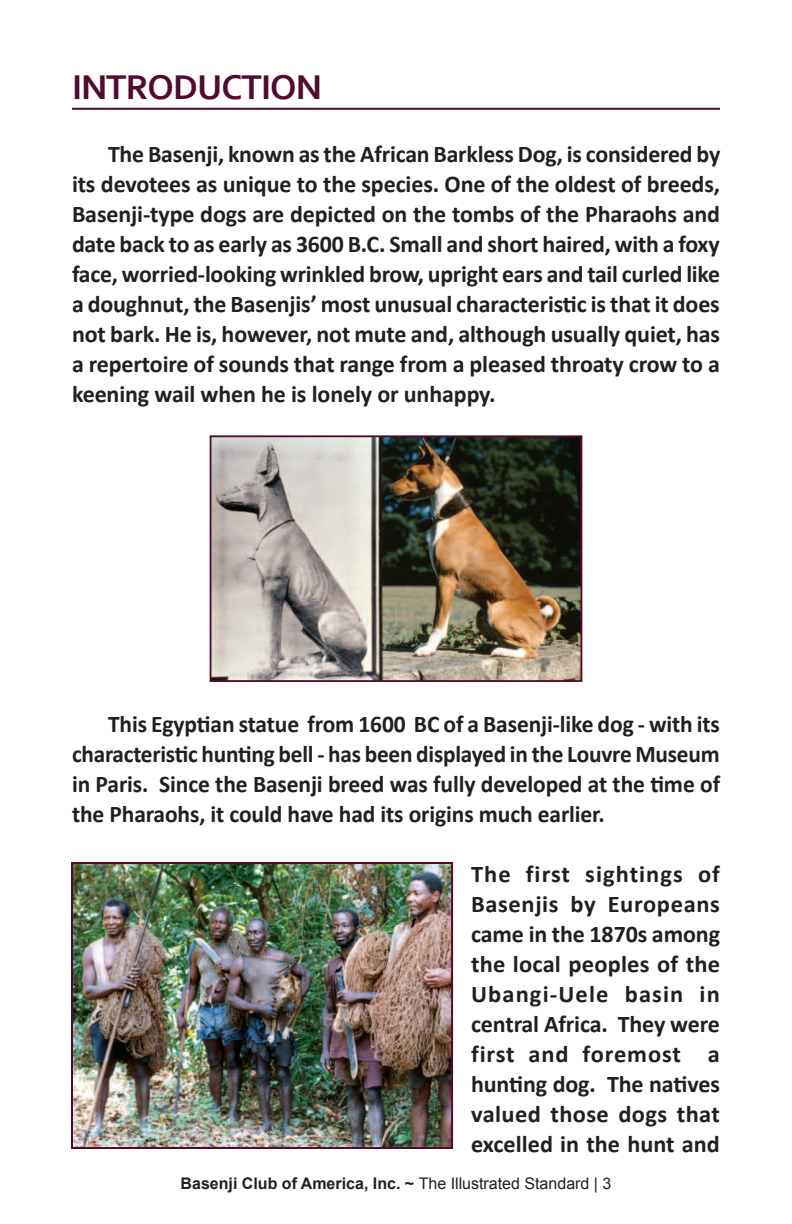
<style>
.page{position:relative;width:792px;height:1224px;background:#fff}
.page>*{position:absolute;margin:0;border:0;box-sizing:border-box;transform-origin:0 0}
.Elements_of_Standard{font:700 36px "Corbel";letter-spacing:-.025em;color:#530a2e}
.Text-Comments{font:700 24px/30px "Calibri";letter-spacing:-.005em;color:#231f20;text-align:justify}
.t1{font:700 16px "Arial";color:#231f20}
.s1{font-weight:400}
</style>
<div class="page">
<hr style="left:72px;top:108px;width:648px;height:2px;background:#530a2e">
<img style="left:213px;top:438px;width:366px;height:241px">
<div style="left:210px;top:435px;width:372px;height:247px;border:2px solid #530a2e"></div>
<img style="left:74px;top:865px;width:376px;height:281px">
<div style="left:71px;top:862px;width:382px;height:287px;border:2px solid #530a2e"></div>
<p class="Elements_of_Standard" style="left:72px;top:64px;width:251px">INTRODUCTION</p>
<p class="Text-Comments" style="left:72px;top:139px;width:650px;text-indent:36px">The Basenji, known as the African Barkless Dog, is considered by its devotees as unique to the species. One of the oldest of breeds, Basenji-type dogs are depicted on the tombs of the Pharaohs and date back to as early as 3600 B.C. Small and short haired, with a foxy face, worried-looking wrinkled brow, upright ears and tail curled like a doughnut, the Basenjis’ most unusual characteristic is that it does not bark. He is, however, not mute and, although usually quiet, has a repertoire of sounds that range from a pleased throaty crow to a keening wail when he is lonely or unhappy.</p>
<p class="Text-Comments" style="left:72px;top:709px;width:650px;text-indent:36px">This Egyptian statue from 1600 BC of a Basenji-like dog - with its characteristic hunting bell - has been displayed in the Louvre Museum in Paris. Since the Basenji breed was fully developed at the time of the Pharaohs, it could have had its origins much earlier.</p>
<p class="Text-Comments" style="left:471px;top:859px;width:250px">The first sightings of Basenjis by Europeans came in the 1870s among the local peoples of the Ubangi-Uele basin in central Africa. They were first and foremost a hunting dog. The natives valued those dogs that excelled in the hunt and</p>
<p class="t1" style="left:181px;top:1172px;width:432px">Basenji Club of America, Inc. ~ <span class="s1">The Illustrated Standard | 3</span></p>
</div>
